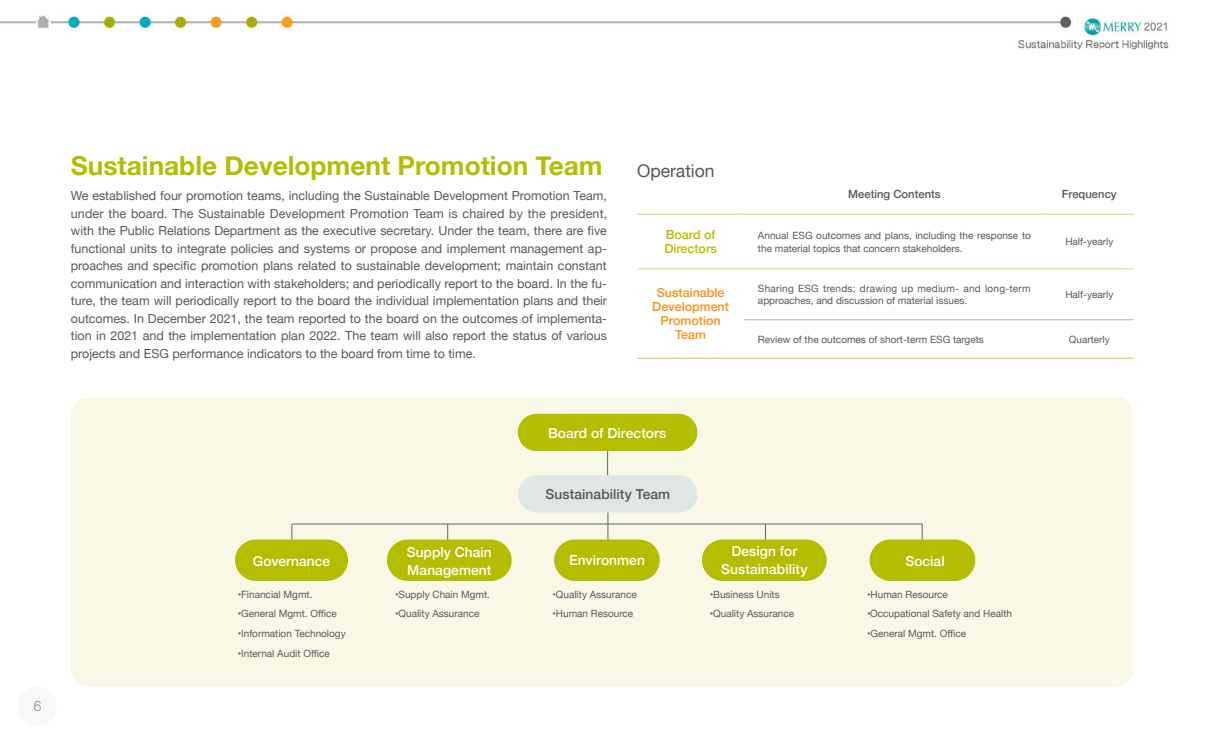
<style>
.page{position:relative;width:1205px;height:745px;background:#fff}
.page>*{position:absolute;margin:0;border:0;box-sizing:border-box;transform-origin:0 0}
.t1{font:700 26.25px "Helvetica Neue";color:#b4bd00}
.t2{font:17.5px "Helvetica Neue";color:#595757}
.t3{font:500 13.75px/17.5px "Helvetica Neue";letter-spacing:.005em;color:#fff}
.t4{font:500 13.75px "Helvetica Neue";letter-spacing:.005em;color:#595757}
.t5{font:12.5px/17.5px "Helvetica Neue";color:#595757;text-align:justify}
.t6{font:500 12.5px/13.8px "Helvetica Neue";color:#ff9015;text-align:center}
.t7{font:500 12.5px/13.8px "Helvetica Neue";color:#b4bd00}
.t8{font:300 12.5px "AR New Hei B5";color:#727171}
.t9{font:500 11.25px "Helvetica Neue";color:#595757}
.t10{font:10px/12.5px "Helvetica Neue";color:#595757}
</style>
<div class="page">
<img style="left:0;top:10px;width:1169px;height:677px">
<div style="left:18px;top:686px;width:39px;height:39px;background:#f7f8f8;border-radius:50%"></div>
<div style="left:71px;top:397px;width:1063px;height:289px;background:#f9f8e7;border-radius:18px"></div>
<div style="left:518px;top:413px;width:179px;height:37px;background:#b4bd00;border-radius:19px"></div>
<div style="left:518px;top:475px;width:179px;height:37px;background:#e2e5e6;border-radius:19px"></div>
<svg style="left:607px;top:450px;width:1px;height:25px"></svg>
<svg style="left:291px;top:524px;width:1px;height:15px"></svg>
<svg style="left:447px;top:524px;width:1px;height:15px"></svg>
<svg style="left:607px;top:512px;width:1px;height:27px"></svg>
<svg style="left:765px;top:524px;width:1px;height:15px"></svg>
<svg style="left:922px;top:523px;width:1px;height:16px"></svg>
<hr style="left:292px;top:523px;width:630px;height:1px;background:#5c6569">
<div style="left:235px;top:539px;width:113px;height:41px;background:#b4bd00;border-radius:21px"></div>
<div style="left:387px;top:539px;width:125px;height:41px;background:#b4bd00;border-radius:21px"></div>
<div style="left:554px;top:539px;width:106px;height:41px;background:#b4bd00;border-radius:21px"></div>
<div style="left:702px;top:539px;width:124px;height:41px;background:#b4bd00;border-radius:21px"></div>
<div style="left:869px;top:539px;width:106px;height:41px;background:#b4bd00;border-radius:21px"></div>
<hr style="left:637px;top:214px;width:1px;height:55px;background:#fff">
<hr style="left:743px;top:214px;width:1px;height:54px;background:#fff">
<hr style="left:1044px;top:214px;width:1px;height:54px;background:#fff">
<hr style="left:1133px;top:214px;width:1px;height:55px;background:#fff">
<hr style="left:637px;top:269px;width:1px;height:50px;background:#fff">
<hr style="left:637px;top:319px;width:1px;height:38px;background:#fff">
<hr style="left:743px;top:269px;width:1px;height:50px;background:#fff">
<hr style="left:1044px;top:269px;width:1px;height:50px;background:#fff">
<hr style="left:1133px;top:269px;width:1px;height:50px;background:#fff">
<hr style="left:743px;top:319px;width:1px;height:38px;background:#fff">
<hr style="left:1044px;top:320px;width:1px;height:37px;background:#fff">
<hr style="left:1133px;top:319px;width:1px;height:38px;background:#fff">
<hr style="left:744px;top:319px;width:301px;height:1px;background:#adb4b8">
<hr style="left:1045px;top:319px;width:88px;height:1px;background:#adb4b8">
<hr style="left:1045px;top:214px;width:89px;height:1px;background:#d7d66c">
<hr style="left:1045px;top:268px;width:88px;height:1px;background:#d7d66c">
<hr style="left:637px;top:214px;width:107px;height:1px;background:#d7d66c">
<hr style="left:744px;top:214px;width:301px;height:1px;background:#d7d66c">
<hr style="left:638px;top:268px;width:106px;height:1px;background:#d7d66c">
<hr style="left:744px;top:268px;width:301px;height:1px;background:#d7d66c">
<hr style="left:637px;top:357px;width:107px;height:1px;background:#ffa64f">
<hr style="left:744px;top:357px;width:301px;height:1px;background:#ffa64f">
<hr style="left:1045px;top:357px;width:89px;height:1px;background:#ffa64f">
<p class="t8" style="left:33px;top:699px;width:9px">6</p>
<h1 class="t1" style="left:71px;top:144px;width:533px">Sustainable Development Promotion Team</h1>
<p class="t5" style="left:71px;top:187px;width:538px">We established four promotion teams, including the Sustainable Development Promotion Team, under the board. The Sustainable Development Promotion Team is chaired by the president, with the Public Relations Department as the executive secretary. Under the team, there are five functional units to integrate policies and systems or propose and implement management ap&shy;proaches and specific promotion plans related to sustainable development; maintain constant communication and interaction with stakeholders; and periodically report to the board. In the fu&shy;ture, the team will periodically report to the board the individual implementation plans and their outcomes. In December 2021, the team reported to the board on the outcomes of implementa&shy;tion in 2021 and the implementation plan 2022. The team will also report the status of various projects and ESG performance indicators to the board from time to time.</p>
<h2 class="t2" style="left:637px;top:158px;width:79px">Operation</h2>
<p class="t9" style="left:848px;top:184px;width:94px">Meeting Contents</p>
<p class="t9" style="left:1062px;top:184px;width:56px">Frequency</p>
<p class="t7" style="left:664px;top:227px;width:54px">Board of<br>Directors</p>
<p class="t10" style="left:758px;top:230px;width:274px">Annual ESG outcomes and plans, including the response to the material topics that concern stakeholders.</p>
<p class="t10" style="left:1065px;top:236px;width:49px">Half-yearly</p>
<p class="t6" style="left:652px;top:285px;width:78px">Sustainable<br>Development<br>Promotion<br>Team</p>
<p class="t10" style="left:758px;top:282px;width:274px">Sharing ESG trends; drawing up medium- and long-term approaches, and discussion of material issues.</p>
<p class="t10" style="left:1065px;top:289px;width:49px">Half-yearly</p>
<p class="t10" style="left:758px;top:333px;width:227px">Review of the outcomes of short-term ESG targets</p>
<p class="t10" style="left:1069px;top:333px;width:42px">Quarterly</p>
<p class="t3" style="left:548px;top:423px;width:120px">Board of Directors</p>
<p class="t4" style="left:545px;top:483px;width:126px">Sustainability Team</p>
<p class="t3" style="left:253px;top:550px;width:79px">Governance</p>
<p class="t3" style="left:407px;top:542px;width:87px">Supply Chain<br>Management</p>
<p class="t3" style="left:569px;top:550px;width:77px">Environmen</p>
<p class="t3" style="left:721px;top:541px;width:88px;text-align:center">Design for<br>Sustainability</p>
<p class="t3" style="left:905px;top:550px;width:41px">Social</p>
<p class="t10" style="left:238px;top:588px;width:76px">•Financial Mgmt.</p>
<p class="t10" style="left:238px;top:607px;width:101px">•General Mgmt. Office</p>
<p class="t10" style="left:238px;top:627px;width:109px">•Information Technology</p>
<p class="t10" style="left:238px;top:647px;width:94px">•Internal Audit Office</p>
<p class="t10" style="left:395px;top:588px;width:97px">•Supply Chain Mgmt.</p>
<p class="t10" style="left:395px;top:607px;width:86px">•Quality Assurance</p>
<p class="t10" style="left:552px;top:588px;width:86px">•Quality Assurance</p>
<p class="t10" style="left:552px;top:607px;width:82px">•Human Resource</p>
<p class="t10" style="left:710px;top:588px;width:71px">•Business Units</p>
<p class="t10" style="left:710px;top:607px;width:86px">•Quality Assurance</p>
<p class="t10" style="left:867px;top:588px;width:82px">•Human Resource</p>
<p class="t10" style="left:867px;top:607px;width:147px">•Occupational Safety and Health</p>
<p class="t10" style="left:867px;top:627px;width:101px">•General Mgmt. Office</p>
</div>
